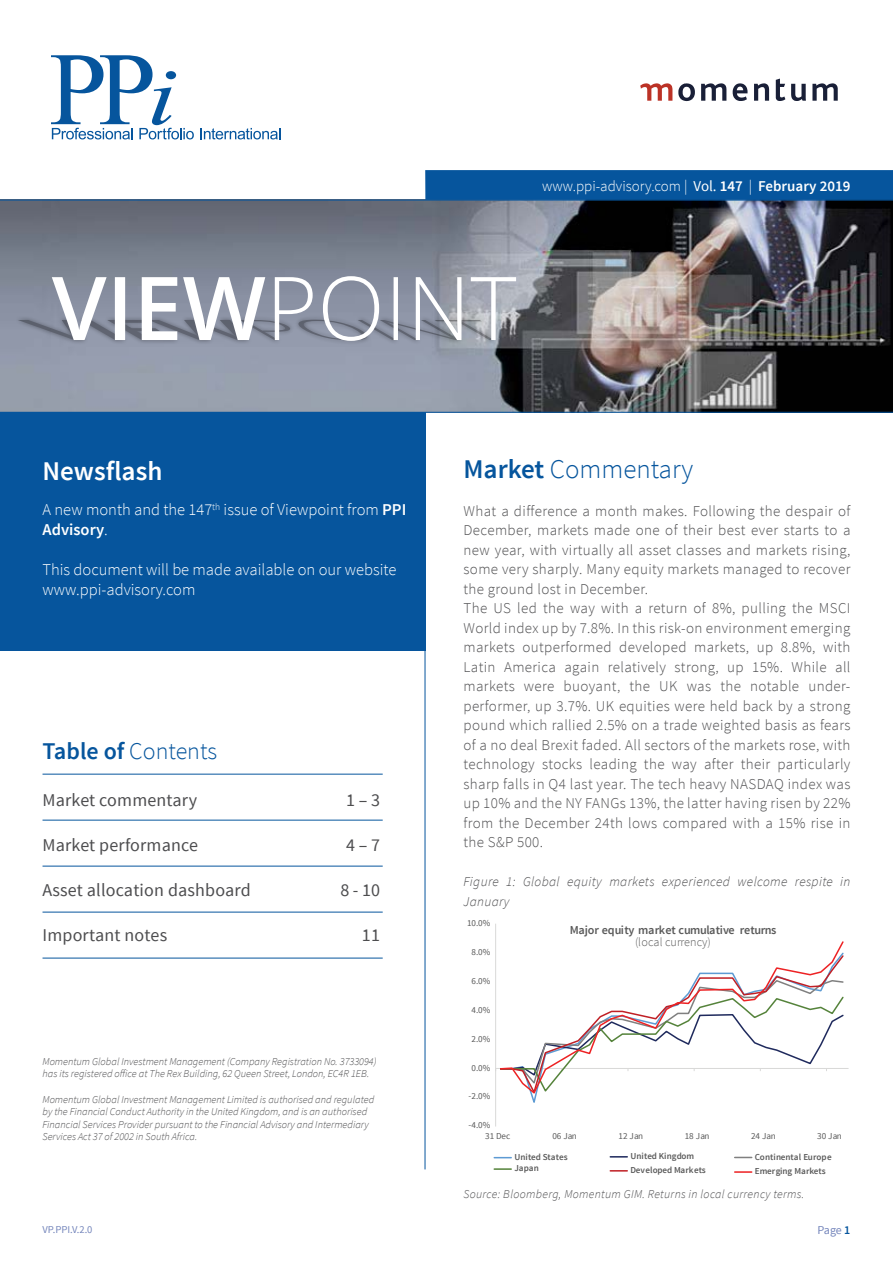
<style>
.page{position:relative;width:893px;height:1263px;background:#fff}
.page>*{position:absolute;margin:0;border:0;box-sizing:border-box;transform-origin:0 0}
.t1{font:300 27px "Source Sans Pro";color:#06559d}
.t2{font:600 27px "Source Sans Pro";color:#fff}
.t3{font:300 24px "Source Sans Pro";color:#06559d}
.t4{font:18px "Source Sans Pro";letter-spacing:.01em;color:#4d4d4f}
.t5{font:300 16.5px/19.8px "Source Sans Pro";color:#fff}
.t6{font:300 15px/19.5px "Source Sans Pro";letter-spacing:.025em;color:#4d4d4f}
.t7{font:300 15px "Source Sans Pro";color:#fff}
.t8{font:italic 300 13.5px/19.5px "Source Sans Pro";letter-spacing:.025em;color:#4d4d4f}
.t9{font:600 12.15px "Source Sans Pro";letter-spacing:-.02em;color:#5a5a5a}
.t10{font:300 12.15px "Source Sans Pro";letter-spacing:.005em;color:#5a5a5a}
.t11{font:italic 300 12px "Source Sans Pro";letter-spacing:.025em;color:#4d4d4f}
.t12{font:12px "Source Sans Pro";color:#7485bb}
.t13{font:italic 300 10.5px/12.6px "Source Sans Pro";color:#4d4d4f}
.t14{font:10.5px "Source Sans Pro";color:#7485bb}
.t15{font:600 9.15px "Source Sans Pro";color:#5a5a5a}
.t16{font:9.15px "Source Sans Pro";letter-spacing:-.005em;color:#5a5a5a}
.s1{font-weight:400}
.s2{font-weight:600}
.s3{font-weight:600;color:#06559d}
</style>
<div class="page">
<img style="left:0;top:201px;width:893px;height:211px">
<svg style="left:640px;top:83px;width:32px;height:18px"></svg>
<svg style="left:701px;top:83px;width:25px;height:18px"></svg>
<svg style="left:733px;top:83px;width:14px;height:18px"></svg>
<svg style="left:754px;top:83px;width:15px;height:18px"></svg>
<svg style="left:776px;top:79px;width:9px;height:22px"></svg>
<svg style="left:791px;top:84px;width:15px;height:17px"></svg>
<svg style="left:812px;top:83px;width:26px;height:18px"></svg>
<svg style="left:678px;top:83px;width:17px;height:18px"></svg>
<div style="left:0;top:412px;width:425px;height:239px;background:#06559d"></div>
<div style="left:425px;top:170px;width:468px;height:30px;background:#06559d"></div>
<hr style="left:425px;top:412px;width:1px;height:757px;background:#06559d">
<svg style="left:14px;top:315px;width:484px;height:30px;background:#939aaa"></svg>
<svg style="left:17px;top:276px;width:499px;height:65px"></svg>
<hr style="left:0;top:200px;width:893px;height:1px;background:#06559d">
<hr style="left:0;top:412px;width:893px;height:1px;background:#06559d">
<svg style="left:200px;top:128px;width:80px;height:11px"></svg>
<svg style="left:51px;top:55px;width:143px;height:84px"></svg>
<hr style="left:43px;top:820px;width:340px;height:1px;background:#06559d">
<hr style="left:43px;top:866px;width:340px;height:1px;background:#06559d">
<hr style="left:43px;top:912px;width:340px;height:1px;background:#06559d">
<hr style="left:43px;top:958px;width:340px;height:1px;background:#06559d">
<hr style="left:43px;top:774px;width:340px;height:1px;background:#06559d">
<svg style="left:494px;top:1157px;width:17px;height:1px"></svg>
<svg style="left:610px;top:1156px;width:17px;height:1px"></svg>
<svg style="left:735px;top:1157px;width:17px;height:1px"></svg>
<svg style="left:494px;top:1168px;width:17px;height:2px"></svg>
<svg style="left:610px;top:1170px;width:17px;height:1px"></svg>
<svg style="left:735px;top:1171px;width:17px;height:2px"></svg>
<hr style="left:495px;top:924px;width:1px;height:202px;background:#d9d9d8">
<hr style="left:496px;top:1068px;width:352px;height:1px;background:#d9d9d8">
<svg style="left:500px;top:941px;width:344px;height:154px"></svg>
<p class="t7" style="left:542px;top:177px;width:310px">www.ppi-advisory.com | <span class="s1">Vol.</span> <span class="s2">147</span> | <span class="s2">February 2019</span></p>
<h1 class="t2" style="left:43px;top:454px;width:121px">Newsflash</h1>
<p class="t5" style="left:43px;top:500px;width:365px">A new month and the 147<sup>th</sup> issue of Viewpoint from <span class="s2">PPI<br>Advisory</span>.</p>
<p class="t5" style="left:43px;top:559px;width:355px">This document will be made available on our website www.ppi-advisory.com</p>
<h2 class="t3" style="left:43px;top:736px;width:176px"><span class="s2">Table of</span> Contents</h2>
<p class="t4" style="left:43px;top:789px;width:156px">Market commentary</p>
<p class="t4" style="left:346px;top:789px;width:35px">1 – 3</p>
<p class="t4" style="left:43px;top:834px;width:157px">Market performance</p>
<p class="t4" style="left:346px;top:834px;width:35px">4 – 7</p>
<p class="t4" style="left:43px;top:879px;width:210px">Asset allocation dashboard</p>
<p class="t4" style="left:340px;top:879px;width:41px">8 - 10</p>
<p class="t4" style="left:43px;top:924px;width:126px">Important notes</p>
<p class="t4" style="left:362px;top:924px;width:20px">11</p>
<p class="t13" style="left:43px;top:1055px;width:336px">Momentum Global Investment Management (Company Registration No. 3733094) has its registered office at The Rex Building, 62 Queen Street, London, EC4R 1EB.</p>
<p class="t13" style="left:43px;top:1093px;width:333px">Momentum Global Investment Management Limited is authorised and regulated by the Financial Conduct Authority in the United Kingdom, and is an authorised Financial Services Provider pursuant to the Financial Advisory and Intermediary Services Act 37 of 2002 in South Africa.</p>
<h1 class="t1" style="left:463px;top:453px;width:231px"><span class="s2">Market</span> Commentary</h1>
<p class="t6" style="left:463px;top:501px;width:388px">What a difference a month makes. Following the despair of December, markets made one of their best ever starts to a new year, with virtually all asset classes and markets rising, some very sharply. Many equity markets managed to recover the ground lost in December.<br>The US led the way with a return of 8%, pulling the MSCI World index up by 7.8%. In this risk-on environment emerging markets outperformed developed markets, up 8.8%, with Latin America again relatively strong, up 15%. While all markets were buoyant, the UK was the notable under&shy;performer, up 3.7%. UK equities were held back by a strong pound which rallied 2.5% on a trade weighted basis as fears of a no deal Brexit faded. All sectors of the markets rose, with technology stocks leading the way after their particularly sharp falls in Q4 last year. The tech heavy NASDAQ index was up 10% and the NY FANGs 13%, the latter having risen by 22% from the December 24th lows compared with a 15% rise in the S&amp;P 500.</p>
<p class="t8" style="left:463px;top:872px;width:388px">Figure 1: Global equity markets experienced welcome respite in<br>January</p>
<p class="t16" style="left:467px;top:917px;width:25px">10.0%</p>
<p class="t16" style="left:472px;top:946px;width:20px">8.0%</p>
<p class="t16" style="left:472px;top:975px;width:20px">6.0%</p>
<p class="t16" style="left:472px;top:1004px;width:20px">4.0%</p>
<p class="t16" style="left:472px;top:1033px;width:20px">2.0%</p>
<p class="t16" style="left:472px;top:1062px;width:20px">0.0%</p>
<p class="t16" style="left:468px;top:1091px;width:23px">-2.0%</p>
<p class="t16" style="left:468px;top:1120px;width:23px">-4.0%</p>
<p class="t9" style="left:570px;top:922px;width:208px">Major equity market cumulative returns</p>
<p class="t10" style="left:635px;top:934px;width:77px">(local currency)</p>
<p class="t16" style="left:485px;top:1130px;width:27px">31 Dec</p>
<p class="t16" style="left:552px;top:1130px;width:26px">06 Jan</p>
<p class="t16" style="left:619px;top:1130px;width:26px">12 Jan</p>
<p class="t16" style="left:685px;top:1130px;width:26px">18 Jan</p>
<p class="t16" style="left:751px;top:1130px;width:26px">24 Jan</p>
<p class="t16" style="left:817px;top:1130px;width:26px">30 Jan</p>
<p class="t15" style="left:514px;top:1151px;width:55px">United States</p>
<p class="t15" style="left:630px;top:1150px;width:65px">United Kingdom</p>
<p class="t15" style="left:755px;top:1151px;width:78px">Continental Europe</p>
<p class="t15" style="left:514px;top:1162px;width:26px">Japan</p>
<p class="t15" style="left:630px;top:1164px;width:77px">Developed Markets</p>
<p class="t15" style="left:755px;top:1165px;width:72px">Emerging Markets</p>
<p class="t11" style="left:463px;top:1187px;width:342px">Source: Bloomberg, Momentum GIM. Returns in local currency terms.</p>
<p class="t14" style="left:43px;top:1222px;width:52px">VP.PPI.V.2.0</p>
<p class="t12" style="left:817px;top:1222px;width:34px">Page <span class="s3">1</span></p>
</div>
